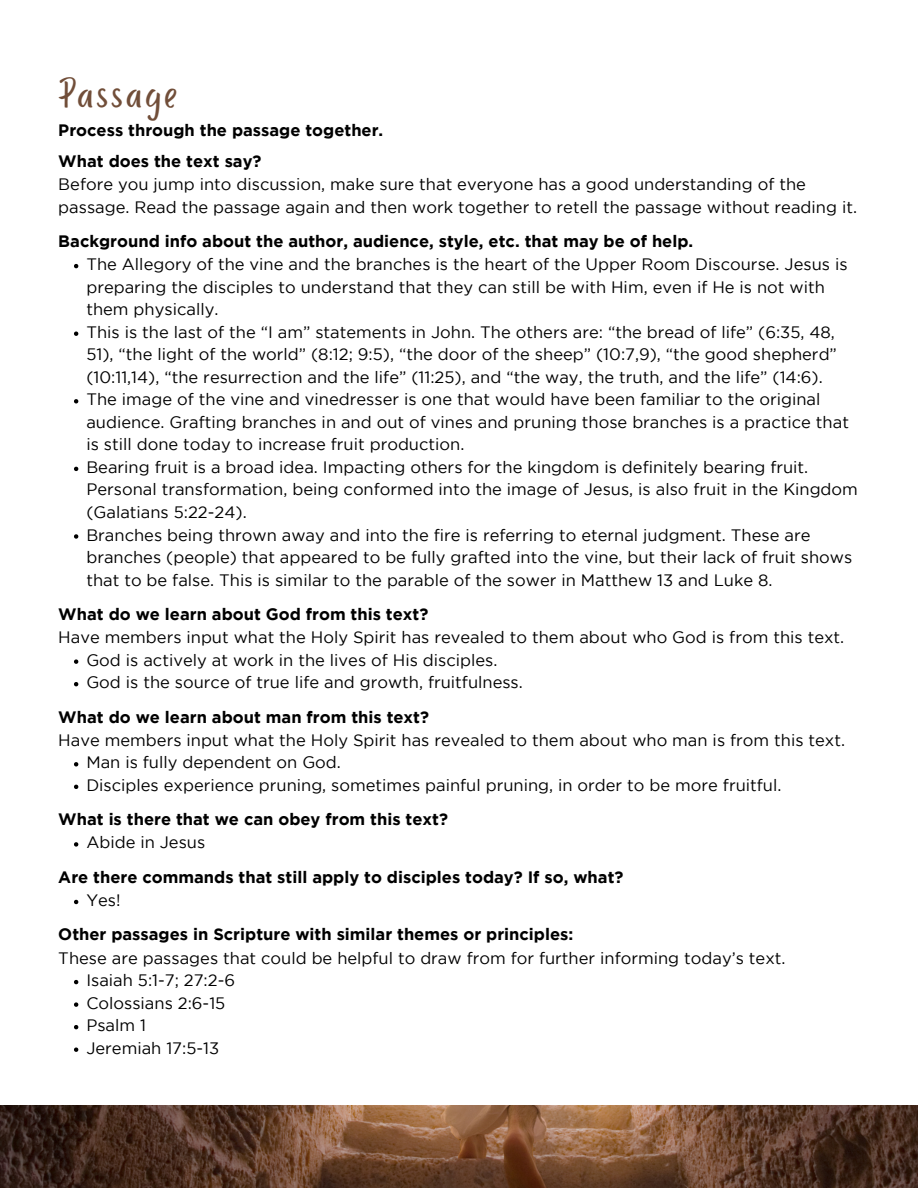
<style>
.page{position:relative;width:918px;height:1188px;background:#fff}
.page>*{position:absolute;margin:0;border:0;box-sizing:border-box;transform-origin:0 0}
.t1{font:42px "Porcelain";letter-spacing:.085em;color:#714e39}
.t2{font:16.5px/22.5px "Gotham";color:#000}
.t3{font:700 16.5px "Gotham";color:#000}
</style>
<div class="page">
<svg style="left:74px;top:264px;width:4px;height:4px"></svg>
<svg style="left:74px;top:332px;width:4px;height:4px"></svg>
<svg style="left:74px;top:399px;width:4px;height:4px"></svg>
<svg style="left:74px;top:467px;width:4px;height:4px"></svg>
<svg style="left:74px;top:534px;width:4px;height:5px"></svg>
<svg style="left:74px;top:659px;width:4px;height:5px"></svg>
<svg style="left:74px;top:682px;width:4px;height:4px"></svg>
<svg style="left:74px;top:762px;width:4px;height:4px"></svg>
<svg style="left:74px;top:785px;width:4px;height:4px"></svg>
<svg style="left:74px;top:842px;width:4px;height:5px"></svg>
<svg style="left:74px;top:900px;width:4px;height:4px"></svg>
<svg style="left:74px;top:980px;width:4px;height:4px"></svg>
<svg style="left:74px;top:1002px;width:4px;height:5px"></svg>
<svg style="left:74px;top:1025px;width:4px;height:4px"></svg>
<svg style="left:74px;top:1048px;width:4px;height:4px"></svg>
<img style="left:0;top:1106px;width:918px;height:82px">
<p class="t1" style="left:58px;top:72px;width:120px">Passage</p>
<p class="t3" style="left:58px;top:124px;width:327px">Process through the passage together.</p>
<p class="t3" style="left:58px;top:155px;width:205px">What does the text say?</p>
<p class="t2" style="left:58px;top:174px;width:800px">Before you jump into discussion, make sure that everyone has a good understanding of the passage. Read the passage again and then work together to retell the passage without reading it.</p>
<h1 class="t3" style="left:58px;top:235px;width:636px">Background info about the author, audience, style, etc. that may be of help.</h1>
<p class="t2" style="left:86px;top:254px;width:763px">The Allegory of the vine and the branches is the heart of the Upper Room Discourse. Jesus is preparing the disciples to understand that they can still be with Him, even if He is not with them physically.</p>
<p class="t2" style="left:86px;top:322px;width:752px">This is the last of the “I am” statements in John. The others are: “the bread of life” (6:35, 48,<br>51), “the light of the world” (8:12; 9:5), “the door of the sheep” (10:7,9), “the good shepherd” (10:11,14), “the resurrection and the life” (11:25), and “the way, the truth, and the life” (14:6).</p>
<p class="t2" style="left:86px;top:389px;width:764px">The image of the vine and vinedresser is one that would have been familiar to the original audience. Grafting branches in and out of vines and pruning those branches is a practice that is still done today to increase fruit production.</p>
<p class="t2" style="left:86px;top:457px;width:773px">Bearing fruit is a broad idea. Impacting others for the kingdom is definitely bearing fruit.<br>Personal transformation, being conformed into the image of Jesus, is also fruit in the Kingdom (Galatians 5:22-24).</p>
<p class="t2" style="left:86px;top:524px;width:767px">Branches being thrown away and into the fire is referring to eternal judgment. These are branches (people) that appeared to be fully grafted into the vine, but their lack of fruit shows that to be false. This is similar to the parable of the sower in Matthew 13 and Luke 8.</p>
<p class="t3" style="left:58px;top:608px;width:372px">What do we learn about God from this text?</p>
<p class="t2" style="left:58px;top:627px;width:787px">Have members input what the Holy Spirit has revealed to them about who God is from this text.</p>
<p class="t2" style="left:86px;top:650px;width:413px">God is actively at work in the lives of His disciples.</p>
<p class="t2" style="left:86px;top:672px;width:438px">God is the source of true life and growth, fruitfulness.</p>
<p class="t3" style="left:58px;top:711px;width:372px">What do we learn about man from this text?</p>
<p class="t2" style="left:58px;top:730px;width:788px">Have members input what the Holy Spirit has revealed to them about who man is from this text.</p>
<p class="t2" style="left:86px;top:752px;width:256px">Man is fully dependent on God.</p>
<p class="t2" style="left:86px;top:775px;width:697px">Disciples experience pruning, sometimes painful pruning, in order to be more fruitful.</p>
<h1 class="t3" style="left:58px;top:813px;width:391px">What is there that we can obey from this text?</h1>
<p class="t2" style="left:86px;top:832px;width:120px">Abide in Jesus</p>
<h1 class="t3" style="left:58px;top:871px;width:567px">Are there commands that still apply to disciples today? If so, what?</h1>
<p class="t2" style="left:86px;top:890px;width:36px">Yes!</p>
<p class="t3" style="left:58px;top:928px;width:517px">Other passages in Scripture with similar themes or principles:</p>
<p class="t2" style="left:58px;top:947px;width:729px">These are passages that could be helpful to draw from for further informing today’s text.</p>
<p class="t2" style="left:86px;top:970px;width:150px">Isaiah 5:1-7; 27:2-6</p>
<p class="t2" style="left:86px;top:993px;width:140px">Colossians 2:6-15</p>
<p class="t2" style="left:86px;top:1015px;width:61px">Psalm 1</p>
<p class="t2" style="left:86px;top:1038px;width:134px">Jeremiah 17:5-13</p>
</div>
